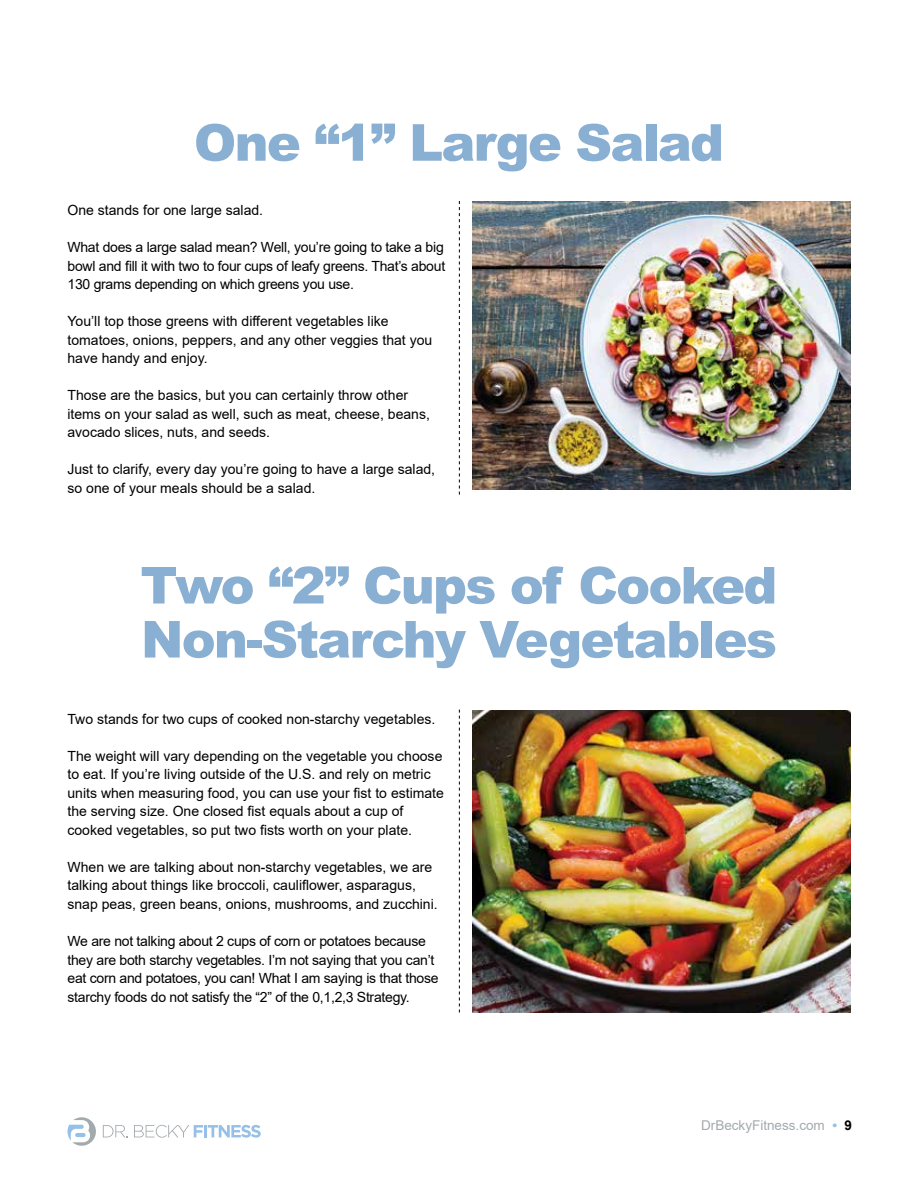
<style>
.page{position:relative;width:918px;height:1188px;background:#fff}
.page>*{position:absolute;margin:0;border:0;box-sizing:border-box;transform-origin:0 0}
.t1{font:900 51px/54px "Arial";letter-spacing:-.035em;color:#89afd3}
.t2{font:14.1px/18.6px "Arial";color:#000}
.t3{font:14.1px/18.6px "Arial";letter-spacing:-.02em;color:#000}
.t4{font:13.5px "Arial";color:#a3aaad}
.s1{font-weight:700;color:#96c0e7}
.s2{font-weight:700;color:#000}
</style>
<div class="page">
<svg style="left:67px;top:1117px;width:29px;height:29px"></svg>
<svg style="left:103px;top:1125px;width:25px;height:12px"></svg>
<svg style="left:134px;top:1125px;width:127px;height:13px"></svg>
<svg style="left:459px;top:201px;width:1px;height:294px"></svg>
<svg style="left:459px;top:710px;width:1px;height:302px"></svg>
<img style="left:472px;top:202px;width:378px;height:288px">
<img style="left:472px;top:711px;width:378px;height:301px">
<h1 class="t1" style="left:194px;top:114px;width:532px">One “1” Large Salad</h1>
<p class="t2" style="left:68px;top:201px;width:197px">One stands for one large salad.</p>
<p class="t2" style="left:68px;top:238px;width:379px;text-align:justify">What does a large salad mean? Well, you’re going to take a big bowl and fill it with two to four cups of leafy greens. That’s about 130 grams depending on which greens you use.</p>
<p class="t2" style="left:68px;top:312px;width:366px">You’ll top those greens with different vegetables like tomatoes, onions, peppers, and any other veggies that you have handy and enjoy.</p>
<p class="t2" style="left:68px;top:386px;width:364px">Those are the basics, but you can certainly throw other items on your salad as well, such as meat, cheese, beans, avocado slices, nuts, and seeds.</p>
<p class="t2" style="left:68px;top:460px;width:369px">Just to clarify, every day you’re going to have a large salad, so one of your meals should be a salad.</p>
<h1 class="t1" style="left:141px;top:557px;width:638px">Two “2” Cups of Cooked<br>Non-Starchy Vegetables</h1>
<p class="t2" style="left:68px;top:709px;width:369px">Two stands for two cups of cooked non-starchy vegetables.</p>
<p class="t2" style="left:68px;top:746px;width:378px">The weight will vary depending on the vegetable you choose to eat. If you’re living outside of the U.S. and rely on metric units when measuring food, you can use your fist to estimate the serving size. One closed fist equals about a cup of cooked vegetables, so put two fists worth on your plate.</p>
<p class="t2" style="left:68px;top:858px;width:372px">When we are talking about non-starchy vegetables, we are talking about things like broccoli, cauliflower, asparagus, snap peas, green beans, onions, mushrooms, and zucchini.</p>
<p class="t3" style="left:68px;top:932px;width:373px">We are not talking about 2 cups of corn or potatoes because they are both starchy vegetables. I’m not saying that you can’t eat corn and potatoes, you can! What I am saying is that those starchy foods do not satisfy the “2” of the 0,1,2,3 Strategy.</p>
<p class="t4" style="left:701px;top:1116px;width:153px">DrBeckyFitness.com <span class="s1">•</span> <span class="s2">9</span></p>
</div>
